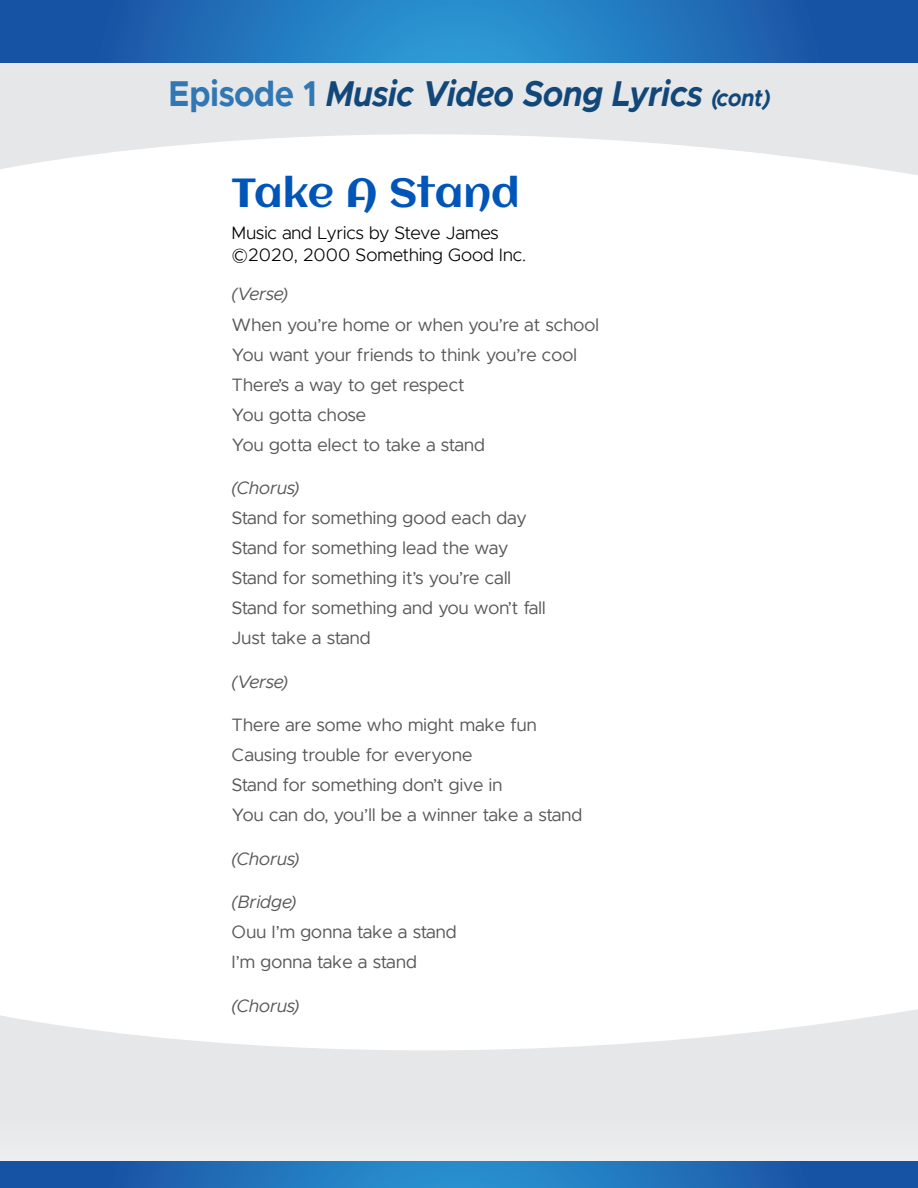
<style>
.page{position:relative;width:918px;height:1188px;background:#fff}
.page>*{position:absolute;margin:0;border:0;box-sizing:border-box;transform-origin:0 0}
.t1{font:40.5px "Aclonica";letter-spacing:-.005em;color:#0055b8}
.t2{font:italic 700 36px "Metropolis";color:#124779;scale:.9 1}
.t3{font:18px/30px "Metropolis";letter-spacing:.01em;color:#58595b}
.t4{font:300 18px/21.6px "Metropolis";color:#000}
.t5{font:italic 18px "Metropolis";letter-spacing:.01em;color:#58595b}
.s1{font-style:normal;color:#3177b3}
.s2{font-size:24px}
</style>
<div class="page">
<svg style="left:0;top:1009px;width:918px;height:152px;fill:#e6e7e8"></svg>
<svg style="left:0;top:63px;width:918px;height:112px;fill:#e6e7e8"></svg>
<svg style="left:0;top:0;width:918px;height:63px;background:#2170b8"></svg>
<svg style="left:0;top:1161px;width:918px;height:27px;background:#1f6db6"></svg>
<h2 class="t2" style="left:168px;top:71px;width:671px"><span class="s1">Episode 1</span> Music Video Song Lyrics <span class="s2">(cont)</span></h2>
<h1 class="t1" style="left:232px;top:165px;width:290px">Take A Stand</h1>
<p class="t4" style="left:232px;top:222px;width:296px">Music and Lyrics by Steve James ©2020, 2000 Something Good Inc.</p>
<p class="t5" style="left:232px;top:283px;width:58px">(Verse)</p>
<p class="t3" style="left:232px;top:309px;width:369px">When you’re home or when you’re at school<br>You want your friends to think you’re cool<br>There’s a way to get respect<br>You gotta chose<br>You gotta elect to take a stand</p>
<p class="t5" style="left:232px;top:477px;width:69px">(Chorus)</p>
<p class="t3" style="left:232px;top:503px;width:316px">Stand for something good each day<br>Stand for something lead the way<br>Stand for something it’s you’re call<br>Stand for something and you won’t fall<br>Just take a stand</p>
<p class="t5" style="left:232px;top:670px;width:58px">(Verse)</p>
<p class="t3" style="left:232px;top:710px;width:352px">There are some who might make fun Causing trouble for everyone<br>Stand for something don’t give in<br>You can do, you’ll be a winner take a stand</p>
<p class="t5" style="left:232px;top:847px;width:69px">(Chorus)</p>
<p class="t5" style="left:232px;top:891px;width:66px">(Bridge)</p>
<p class="t3" style="left:232px;top:917px;width:227px">Ouu I’m gonna take a stand<br>I’m gonna take a stand</p>
<p class="t5" style="left:232px;top:994px;width:69px">(Chorus)</p>
</div>
